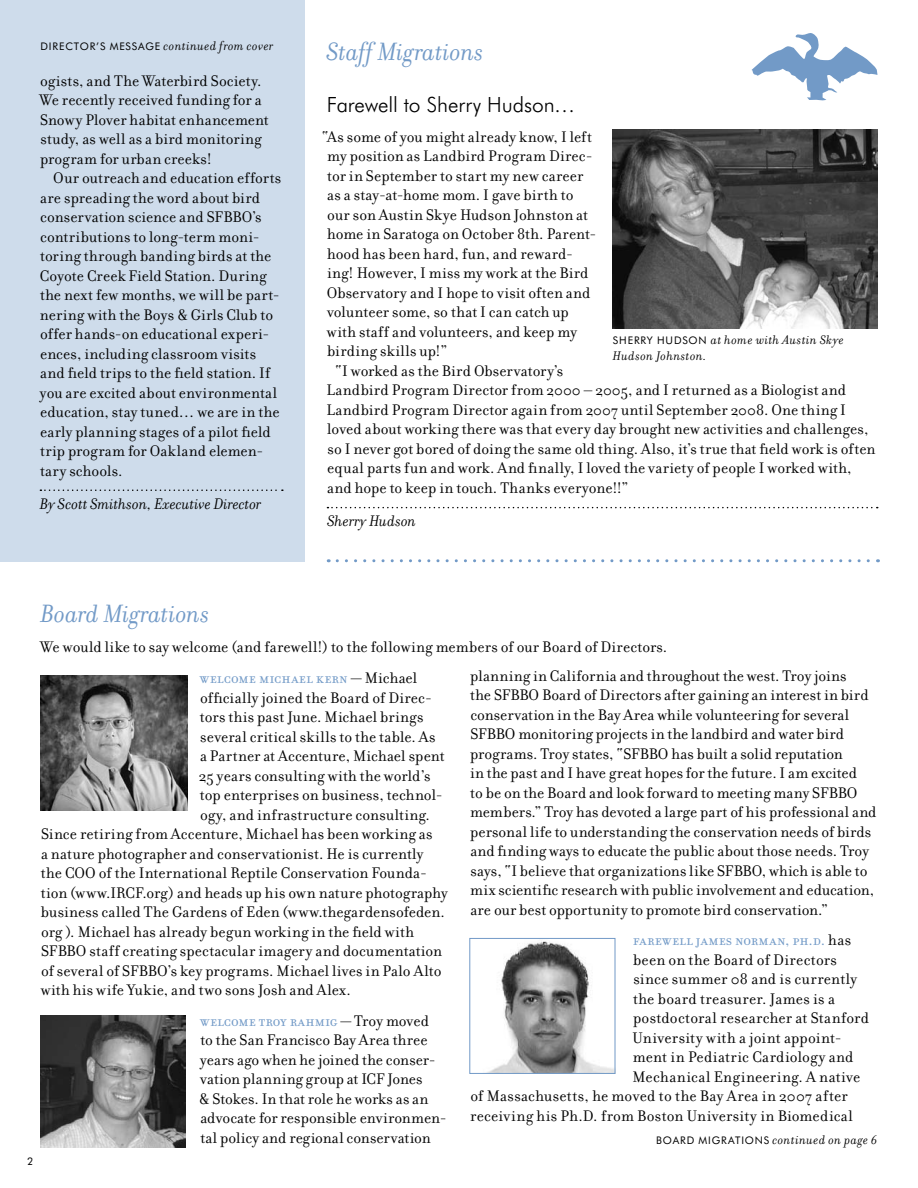
<style>
.page{position:relative;width:918px;height:1188px;background:#fff}
.page>*{position:absolute;margin:0;border:0;box-sizing:border-box;transform-origin:0 0}
.t1{font:italic 27px "Filosofia";letter-spacing:-.005em;color:#729ac7}
.t2{font:300 21px "Futura BT";letter-spacing:-.005em;color:#000}
.t3{font:16.5px/19.5px "Filosofia";letter-spacing:.01em;color:#000}
.t4{font:16.5px "Filosofia Small Caps";color:#729ac7}
.t5{font:italic 16.5px "Filosofia";color:#000}
.t6{font:16.5px "Filosofia";letter-spacing:.03em;color:#000}
.t7{font:italic 13.5px/16.5px "Filosofia";letter-spacing:.03em;color:#000}
.s1{font-family:"Futura BT";font-style:normal;font-size:10.5px}
.s2{font-family:"Filosofia";color:#000}
</style>
<div class="page">
<div style="left:0;top:0;width:305px;height:562px;background:#cedceb"></div>
<svg style="left:40px;top:489px;width:243px;height:2px"></svg>
<svg style="left:751px;top:33px;width:127px;height:67px"></svg>
<svg style="left:327px;top:507px;width:551px;height:1px"></svg>
<svg style="left:337px;top:559px;width:542px;height:3px"></svg>
<img style="left:613px;top:130px;width:264px;height:198px">
<img style="left:40px;top:1016px;width:146px;height:131px">
<img style="left:488px;top:941px;width:125px;height:131px">
<div style="left:470px;top:938px;width:145px;height:136px;border:1px solid #729ac7"></div>
<img style="left:41px;top:676px;width:146px;height:135px">
<p class="t7" style="left:40px;top:38px;width:234px"><span class="s1">D IREC TOR’S MESSAGE</span> continued from cover</p>
<p class="t3" style="left:39px;top:71px;width:231px">ogists, and The Waterbird Society.<br>We recently received funding for a<br>Snowy Plover habitat enhancement study, as well as a bird monitoring program for urban creeks!</p>
<p class="t3" style="left:40px;top:168px;width:243px;text-indent:13px">Our outreach and education efforts are spreading the word about bird conservation science and SFBBO’s contributions to long-term moni&shy;toring through banding birds at the Coyote Creek Field Station. During the next few months, we will be part&shy;nering with the Boys &amp; Girls Club to offer hands-on educational experi&shy;ences, including classroom visits and field trips to the field station. If you are excited about environmental education, stay tuned… we are in the early planning stages of a pilot field trip program for Oakland elemen&shy;tary schools.</p>
<p class="t5" style="left:40px;top:495px;width:223px">By Scott Smithson, Executive Director</p>
<h1 class="t1" style="left:327px;top:37px;width:159px">Staff Migrations</h1>
<p class="t2" style="left:327px;top:91px;width:250px">Farewell to Sherry Hudson…</p>
<p class="t3" style="left:322px;top:127px;width:272px">“As some of you might already know, I left</p>
<p class="t3" style="left:327px;top:147px;width:267px">my position as Landbird Program Direc-</p>
<p class="t3" style="left:327px;top:166px;width:258px">tor in September to start my new career</p>
<p class="t3" style="left:327px;top:186px;width:248px">as a stay-at-home mom. I gave birth to</p>
<p class="t3" style="left:327px;top:205px;width:262px">our son Austin Skye Hudson Johnston at</p>
<p class="t3" style="left:327px;top:225px;width:271px">home in Saratoga on October 8th. Parent-</p>
<p class="t3" style="left:327px;top:244px;width:248px">hood has been hard, fun, and reward-</p>
<p class="t3" style="left:327px;top:264px;width:263px">ing! However, I miss my work at the Bird</p>
<p class="t3" style="left:327px;top:283px;width:265px">Observatory and I hope to visit often and</p>
<p class="t3" style="left:327px;top:303px;width:243px">volunteer some, so that I can catch up</p>
<p class="t3" style="left:327px;top:322px;width:252px">with staff and volunteers, and keep my</p>
<p class="t3" style="left:327px;top:342px;width:122px">birding skills up!”</p>
<p class="t3" style="left:335px;top:361px;width:230px">“I worked as the Bird Observatory’s</p>
<p class="t3" style="left:327px;top:381px;width:521px">Landbird Program Director from 2000 – 2005, and I returned as a Biologist and</p>
<p class="t3" style="left:327px;top:400px;width:521px">Landbird Program Director again from 2007 until September 2008. One thing I</p>
<p class="t3" style="left:327px;top:420px;width:543px">loved about working there was that every day brought new activities and challenges,</p>
<p class="t3" style="left:327px;top:439px;width:549px">so I never got bored of doing the same old thing. Also, it’s true that field work is often</p>
<p class="t3" style="left:327px;top:459px;width:526px">equal parts fun and work. And finally, I loved the variety of people I worked with,</p>
<p class="t3" style="left:327px;top:478px;width:303px">and hope to keep in touch. Thanks everyone!!”</p>
<p class="t5" style="left:327px;top:512px;width:90px">Sherry Hudson</p>
<p class="t7" style="left:613px;top:331px;width:232px"><span class="s1">SHERRY HU DSON</span> at home with Austin Skye<br>Hudson Johnston.</p>
<h1 class="t1" style="left:40px;top:599px;width:171px">Board Migrations</h1>
<p class="t3" style="left:40px;top:638px;width:629px">We would like to say welcome (and farewell!) to the following members of our Board of Directors.</p>
<p class="t4" style="left:200px;top:669px;width:219px">welcome michael kern <span class="s2">— Michael</span></p>
<p class="t3" style="left:200px;top:688px;width:234px">officially joined the Board of Direc-</p>
<p class="t3" style="left:200px;top:708px;width:225px">tors this past June. Michael brings</p>
<p class="t3" style="left:200px;top:727px;width:237px">several critical skills to the table. As</p>
<p class="t3" style="left:200px;top:747px;width:246px">a Partner at Accenture, Michael spent</p>
<p class="t3" style="left:199px;top:766px;width:233px">25 years consulting with the world’s</p>
<p class="t3" style="left:200px;top:786px;width:244px">top enterprises on business, technol-</p>
<p class="t3" style="left:200px;top:805px;width:231px">ogy, and infrastructure consulting.</p>
<p class="t3" style="left:41px;top:825px;width:393px">Since retiring from Accenture, Michael has been working as</p>
<p class="t3" style="left:41px;top:844px;width:384px">a nature photographer and conservationist. He is currently</p>
<p class="t3" style="left:41px;top:864px;width:388px">the COO of the International Reptile Conservation Founda-</p>
<p class="t3" style="left:41px;top:883px;width:408px">tion (www.IRCF.org) and heads up his own nature photography</p>
<p class="t3" style="left:41px;top:903px;width:405px">business called The Gardens of Eden (www.thegardensofeden.</p>
<p class="t3" style="left:41px;top:922px;width:374px">org ). Michael has already begun working in the field with</p>
<p class="t3" style="left:41px;top:942px;width:402px">SFBBO staff creating spectacular imagery and documentation</p>
<p class="t3" style="left:41px;top:961px;width:402px">of several of SFBBO’s key programs. Michael lives in Palo Alto</p>
<p class="t3" style="left:41px;top:981px;width:312px">with his wife Yukie, and two sons Josh and Alex.</p>
<p class="t4" style="left:200px;top:1012px;width:230px">welcome troy rahmig <span class="s2">— Troy moved</span></p>
<p class="t3" style="left:199px;top:1031px;width:249px">to the San Francisco Bay Area three years ago when he joined the conser&shy;vation planning group at ICF Jones<br>&amp; Stokes. In that role he works as an advocate for responsible environmen&shy;tal policy and regional conservation</p>
<p class="t3" style="left:470px;top:666px;width:408px">planning in California and throughout the west. Troy joins<br>the SFBBO Board of Directors after gaining an interest in bird conservation in the Bay Area while volunteering for several SFBBO monitoring projects in the landbird and water bird programs. Troy states, “SFBBO has built a solid reputation<br>in the past and I have great hopes for the future. I am excited<br>to be on the Board and look forward to meeting many SFBBO members.” Troy has devoted a large part of his professional and personal life to understanding the conservation needs of birds and finding ways to educate the public about those needs. Troy says, “I believe that organizations like SFBBO, which is able to mix scientific research with public involvement and education, are our best opportunity to promote bird conservation.”</p>
<p class="t4" style="left:633px;top:931px;width:220px">farewell james norman, ph.d. <span class="s2">has</span></p>
<p class="t3" style="left:633px;top:950px;width:205px">been on the Board of Directors</p>
<p class="t3" style="left:633px;top:970px;width:225px">since summer 08 and is currently</p>
<p class="t3" style="left:633px;top:989px;width:203px">the board treasurer. James is a</p>
<p class="t3" style="left:633px;top:1009px;width:238px">postdoctoral researcher at Stanford</p>
<p class="t3" style="left:633px;top:1028px;width:211px">University with a joint appoint-</p>
<p class="t3" style="left:633px;top:1048px;width:222px">ment in Pediatric Cardiology and</p>
<p class="t6" style="left:633px;top:1067px;width:230px">Mechanical Engineering. A native</p>
<p class="t3" style="left:470px;top:1087px;width:379px">of Massachusetts, he moved to the Bay Area in 2007 after</p>
<p class="t3" style="left:470px;top:1106px;width:384px">receiving his Ph.D. from Boston University in Biomedical</p>
<p class="t7" style="left:656px;top:1132px;width:223px"><span class="s1">BOARD MIGRATION S</span> continued on page 6</p>
</div>
